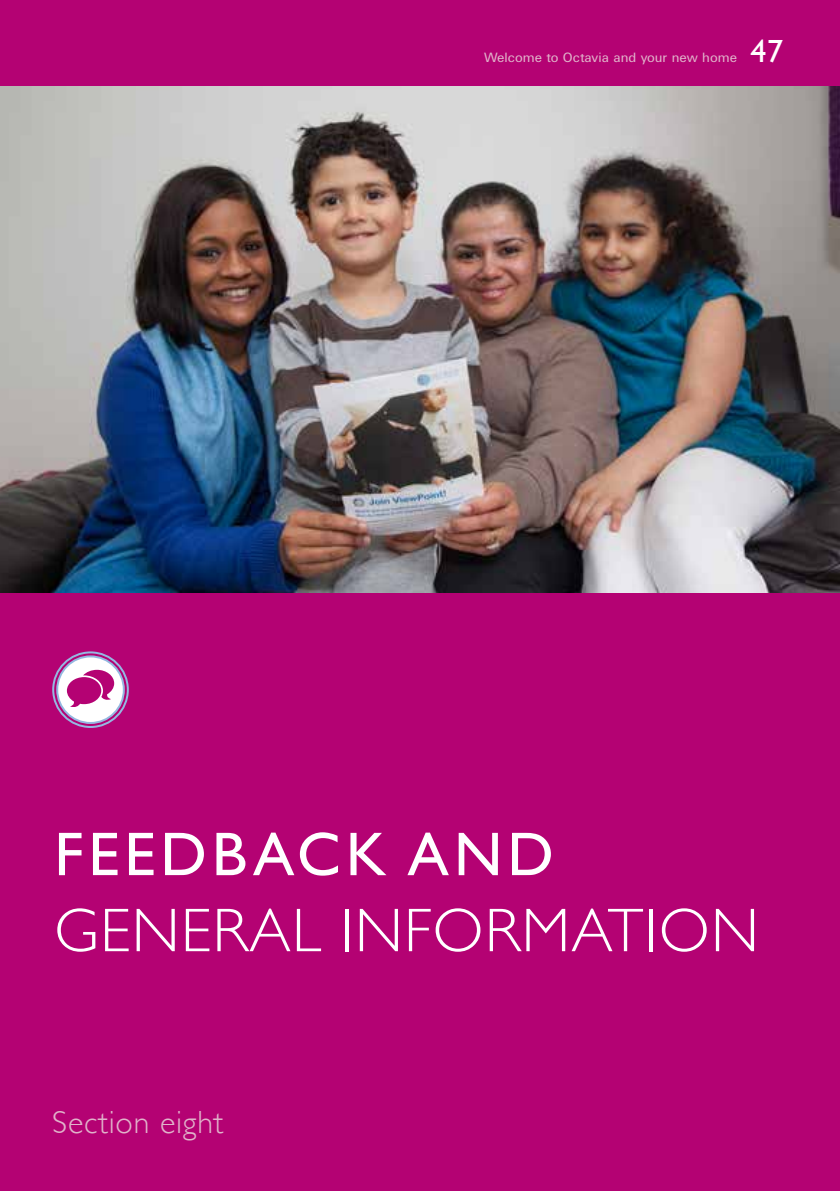
<style>
.page{position:relative;width:840px;height:1191px;background:#fff}
.page>*{position:absolute;margin:0;border:0;box-sizing:border-box;transform-origin:0 0}
.t1{font:300 62px "Gill Sans";letter-spacing:.02em;color:#fff}
.t2{font:62px "Gill Sans";letter-spacing:.08em;color:#fff}
.t3{font:300 32px "Gill Sans";letter-spacing:.025em;color:#e0b3ca}
.t4{font:32px "Gill Sans";color:#fff}
.t5{font:14px "Univers DTC";letter-spacing:.005em;color:#e0b3ca}
</style>
<div class="page">
<img style="left:0;top:85px;width:839px;height:508px">
<div style="left:0;top:593px;width:839px;height:598px;background:#b40273"></div>
<div style="left:0;top:0;width:839px;height:85px;background:#b40273"></div>
<div style="left:57px;top:656px;width:67px;height:67px;background:#fff;border-radius:50%"></div>
<div style="left:52px;top:651px;width:77px;height:77px;border:2px solid #95b8e1;border-radius:50%"></div>
<div style="left:56px;top:655px;width:69px;height:69px;border:2px solid #95b8e1;border-radius:50%"></div>
<svg style="left:67px;top:670px;width:47px;height:37px"></svg>
<p class="t5" style="left:484px;top:50px;width:254px">Welcome to Octavia and your new home</p>
<h2 class="t4" style="left:750px;top:33px;width:34px">47</h2>
<h1 class="t2" style="left:54px;top:817px;width:501px">FEEDBACK AND</h1>
<h1 class="t1" style="left:54px;top:882px;width:705px">GENERAL INFORMATION</h1>
<h2 class="t3" style="left:52px;top:1097px;width:173px">Section eight</h2>
</div>
